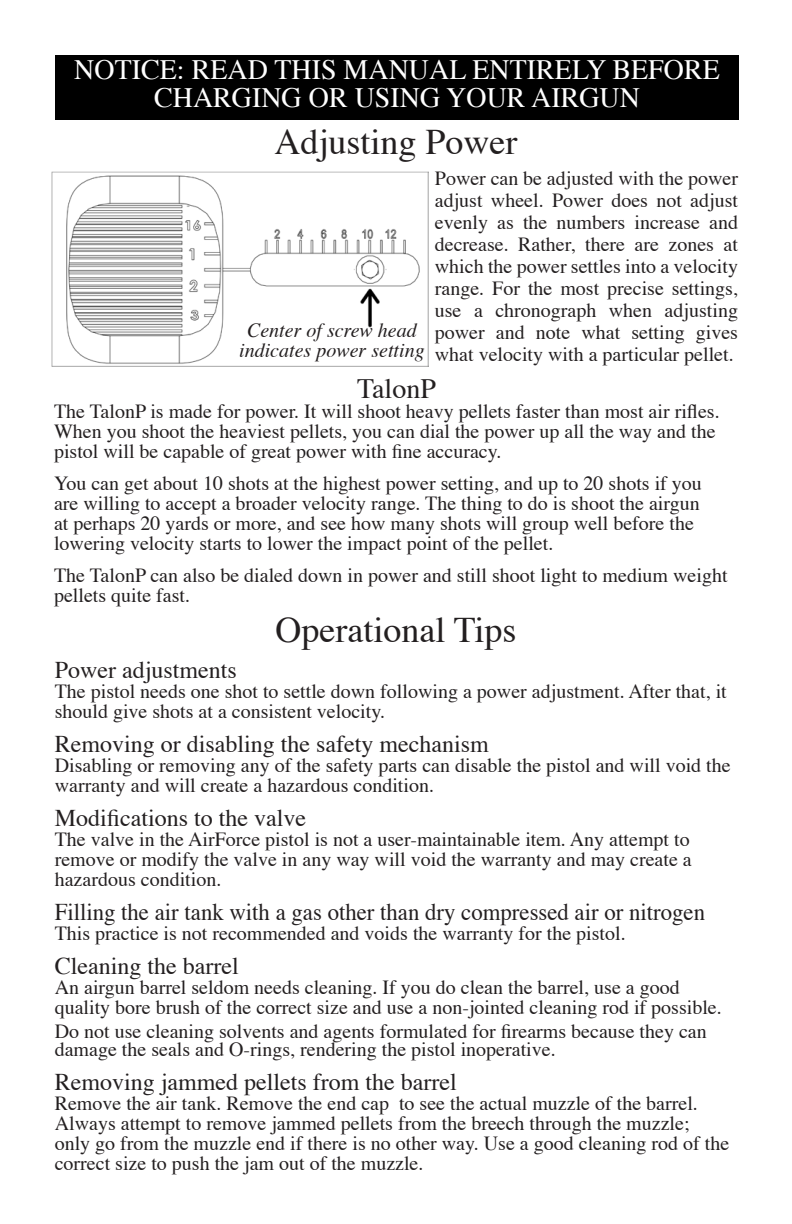
<style>
.page{position:relative;width:792px;height:1224px;background:#fff}
.page>*{position:absolute;margin:0;border:0;box-sizing:border-box;transform-origin:0 0}
.t1{font:36px "Times";color:#231f20}
.t2{font:28px/28px "Times";color:#fff;text-align:center}
.t3{font:28px "Times";color:#231f20}
.t4{font:24px "Times";color:#231f20}
.t5{font:24px "Times";color:#231f20;scale:.95 1}
.t6{font:20px/20px "Times";color:#231f20}
.t7{font:italic 20px/20px "Times";color:#231f20;text-align:center}
</style>
<div class="page">
<div style="left:55px;top:55px;width:684px;height:65px;background:#000"></div>
<img style="left:52px;top:171px;width:377px;height:195px">
<h2 class="t2" style="left:74px;top:57px;width:647px">NOTICE: READ THIS MANUAL ENTIRELY BEFORE<br>CHARGING OR USING YOUR AIRGUN</h2>
<h1 class="t1" style="left:274px;top:119px;width:244px">Adjusting Power</h1>
<p class="t6" style="left:435px;top:168px;width:305px;line-height:22px;text-align:justify">Power can be adjusted with the power adjust wheel. Power does not adjust evenly as the numbers increase and decrease. Rather, there are zones at which the power settles into a velocity range. For the most precise settings, use a chronograph when adjusting power and note what setting gives what velocity with a particular pellet.</p>
<p class="t7" style="left:239px;top:322px;width:187px">Center of screw head indicates power setting</p>
<h2 class="t3" style="left:357px;top:371px;width:80px">TalonP</h2>
<p class="t6" style="left:54px;top:403px;width:667px">The TalonP is made for power. It will shoot heavy pellets faster than most air rifles.<br>When you shoot the heaviest pellets, you can dial the power up all the way and the pistol will be capable of great power with fine accuracy.</p>
<p class="t6" style="left:54px;top:475px;width:649px">You can get about 10 shots at the highest power setting, and up to 20 shots if you are willing to accept a broader velocity range. The thing to do is shoot the airgun at perhaps 20 yards or more, and see how many shots will group well before the lowering velocity starts to lower the impact point of the pellet.</p>
<p class="t6" style="left:54px;top:567px;width:675px">The TalonP can also be dialed down in power and still shoot light to medium weight pellets quite fast.</p>
<h1 class="t1" style="left:275px;top:607px;width:243px">Operational Tips</h1>
<p class="t4" style="left:55px;top:655px;width:183px">Power adjustments</p>
<p class="t6" style="left:55px;top:683px;width:674px">The pistol needs one shot to settle down following a power adjustment. After that, it should give shots at a consistent velocity.</p>
<p class="t4" style="left:55px;top:729px;width:435px">Removing or disabling the safety mechanism</p>
<p class="t6" style="left:55px;top:757px;width:678px">Disabling or removing any of the safety parts can disable the pistol and will void the warranty and will create a hazardous condition.</p>
<p class="t4" style="left:55px;top:803px;width:253px">Modifications to the valve</p>
<p class="t6" style="left:55px;top:831px;width:639px;text-align:justify">The valve in the AirForce pistol is not a user-maintainable item. Any attempt to remove or modify the valve in any way will void the warranty and may create a hazardous condition.</p>
<p class="t5" style="left:55px;top:897px;width:686px">Filling the air tank with a gas other than dry compressed air or nitrogen</p>
<p class="t6" style="left:55px;top:925px;width:573px">This practice is not recommended and voids the warranty for the pistol.</p>
<p class="t4" style="left:55px;top:951px;width:185px">Cleaning the barrel</p>
<p class="t6" style="left:55px;top:979px;width:669px">An airgun barrel seldom needs cleaning. If you do clean the barrel, use a good quality bore brush of the correct size and use a non-jointed cleaning rod if possible.</p>
<p class="t6" style="left:55px;top:1024px;width:654px;line-height:18px">Do not use cleaning solvents and agents formulated for firearms because they can damage the seals and O-rings, rendering the pistol inoperative.</p>
<p class="t4" style="left:55px;top:1067px;width:403px">Removing jammed pellets from the barrel</p>
<p class="t6" style="left:55px;top:1095px;width:676px">Remove the air tank. Remove the end cap to see the actual muzzle of the barrel.<br>Always attempt to remove jammed pellets from the breech through the muzzle; only go from the muzzle end if there is no other way. Use a good cleaning rod of the correct size to push the jam out of the muzzle.</p>
</div>
